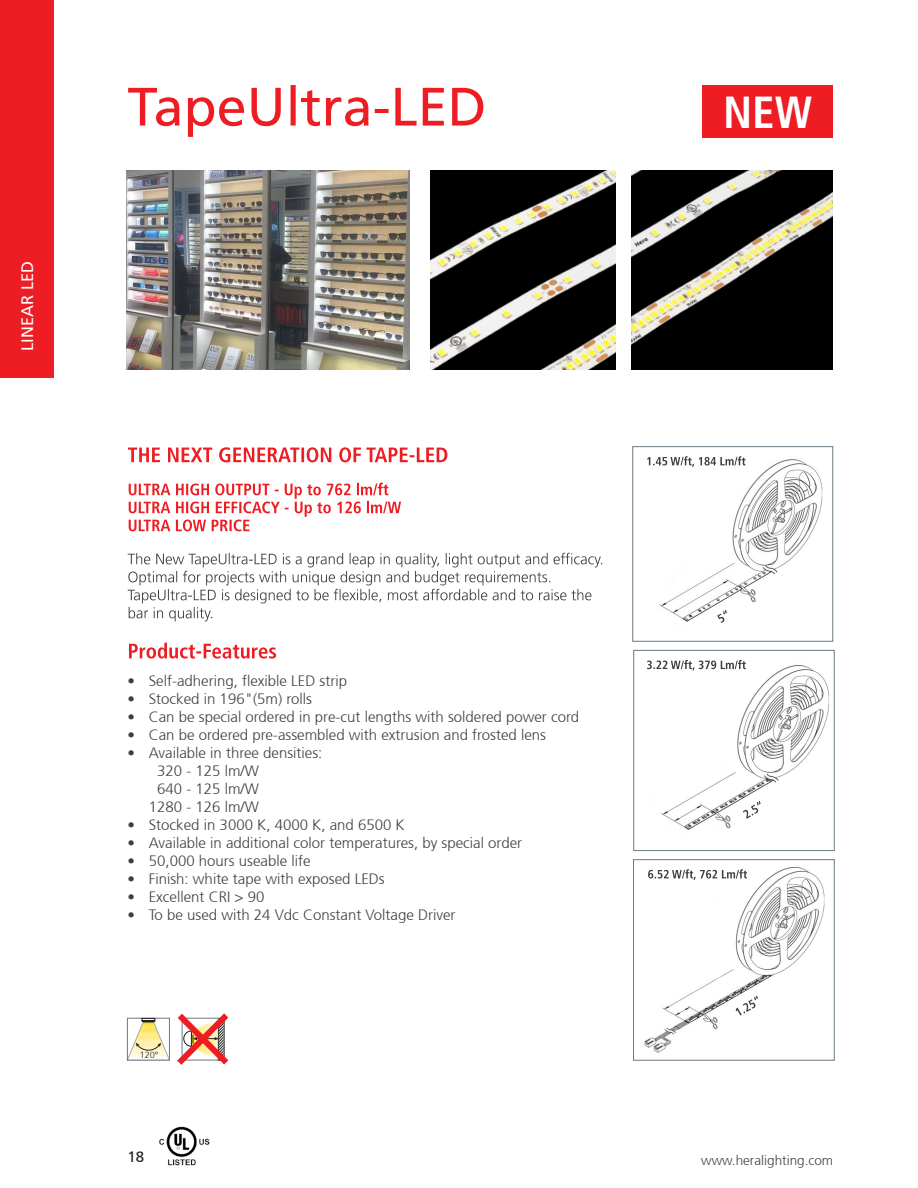
<style>
.page{position:relative;width:918px;height:1188px;background:#fff}
.page>*{position:absolute;margin:0;border:0;box-sizing:border-box;transform-origin:0 0}
.t1{font:700 condensed 45px "Frutiger";color:#fff}
.tabe{font:16.5px "Frutiger";color:#fff}
.Text{font:300 15px "Frutiger";color:#3e3e3f}
.t2{font:15px "Frutiger";color:#231f20}
.E-Mail{font:300 13.5px "Frutiger";color:#3e3e3f}
.t3{font:300 9px "Frutiger";color:#231f20}
</style>
<div class="page">
<img style="left:159px;top:1126px;width:51px;height:40px">
<svg style="left:129px;top:643px;width:147px;height:16px"></svg>
<svg style="left:128px;top:553px;width:474px;height:68px"></svg>
<svg style="left:129px;top:483px;width:272px;height:48px"></svg>
<svg style="left:128px;top:447px;width:319px;height:15px"></svg>
<svg style="left:128px;top:85px;width:355px;height:52px"></svg>
<img style="left:127px;top:170px;width:283px;height:200px">
<img style="left:430px;top:170px;width:185px;height:200px">
<img style="left:659px;top:459px;width:164px;height:163px">
<div style="left:633px;top:446px;width:200px;height:195px;border:1px solid #697a82"></div>
<img style="left:661px;top:665px;width:169px;height:165px">
<div style="left:634px;top:650px;width:200px;height:201px;border:1px solid #697a82"></div>
<img style="left:644px;top:867px;width:181px;height:186px">
<svg style="left:647px;top:456px;width:99px;height:11px"></svg>
<svg style="left:647px;top:660px;width:99px;height:10px"></svg>
<svg style="left:648px;top:869px;width:99px;height:11px"></svg>
<svg style="left:736px;top:996px;width:22px;height:20px"></svg>
<svg style="left:743px;top:801px;width:18px;height:18px"></svg>
<svg style="left:717px;top:610px;width:10px;height:13px"></svg>
<img style="left:632px;top:170px;width:201px;height:200px">
<svg style="left:127px;top:1013px;width:102px;height:52px"></svg>
<div style="left:702px;top:85px;width:131px;height:53px;background:#ee1d23"></div>
<div style="left:0;top:0;width:54px;height:378px;background:#ee1d23"></div>
<p class="tabe" style="left:18px;top:351px;width:91px;rotate:-90deg">LINEAR LED</p>
<p class="t1" style="left:723px;top:86px;width:91px">NEW</p>
<p class="Text" style="left:128px;top:672px;width:221px">• Self-adhering, flexible LED strip</p>
<p class="Text" style="left:128px;top:690px;width:186px">• Stocked in 196"(5m) rolls</p>
<p class="Text" style="left:128px;top:708px;width:453px">• Can be special ordered in pre-cut lengths with soldered power cord</p>
<p class="Text" style="left:128px;top:726px;width:420px">• Can be ordered pre-assembled with extrusion and frosted lens</p>
<p class="Text" style="left:128px;top:744px;width:196px">• Available in three densities:</p>
<p class="Text" style="left:157px;top:762px;width:103px">320 - 125 lm/W</p>
<p class="Text" style="left:157px;top:780px;width:103px">640 - 125 lm/W</p>
<p class="Text" style="left:149px;top:798px;width:112px">1280 - 126 lm/W</p>
<p class="Text" style="left:128px;top:816px;width:279px">• Stocked in 3000 K, 4000 K, and 6500 K</p>
<p class="Text" style="left:128px;top:834px;width:396px">• Available in additional color temperatures, by special order</p>
<p class="Text" style="left:128px;top:852px;width:184px">• 50,000 hours useable life</p>
<p class="Text" style="left:128px;top:870px;width:259px">• Finish: white tape with exposed LEDs</p>
<p class="Text" style="left:128px;top:888px;width:138px">• Excellent CRI &gt; 90</p>
<p class="Text" style="left:128px;top:906px;width:330px">• To be used with 24 Vdc Constant Voltage Driver</p>
<p class="t3" style="left:140px;top:1050px;width:20px">120°</p>
<p class="t2" style="left:128px;top:1148px;width:18px">18</p>
<p class="E-Mail" style="left:701px;top:1153px;width:134px">www.heralighting.com</p>
</div>
